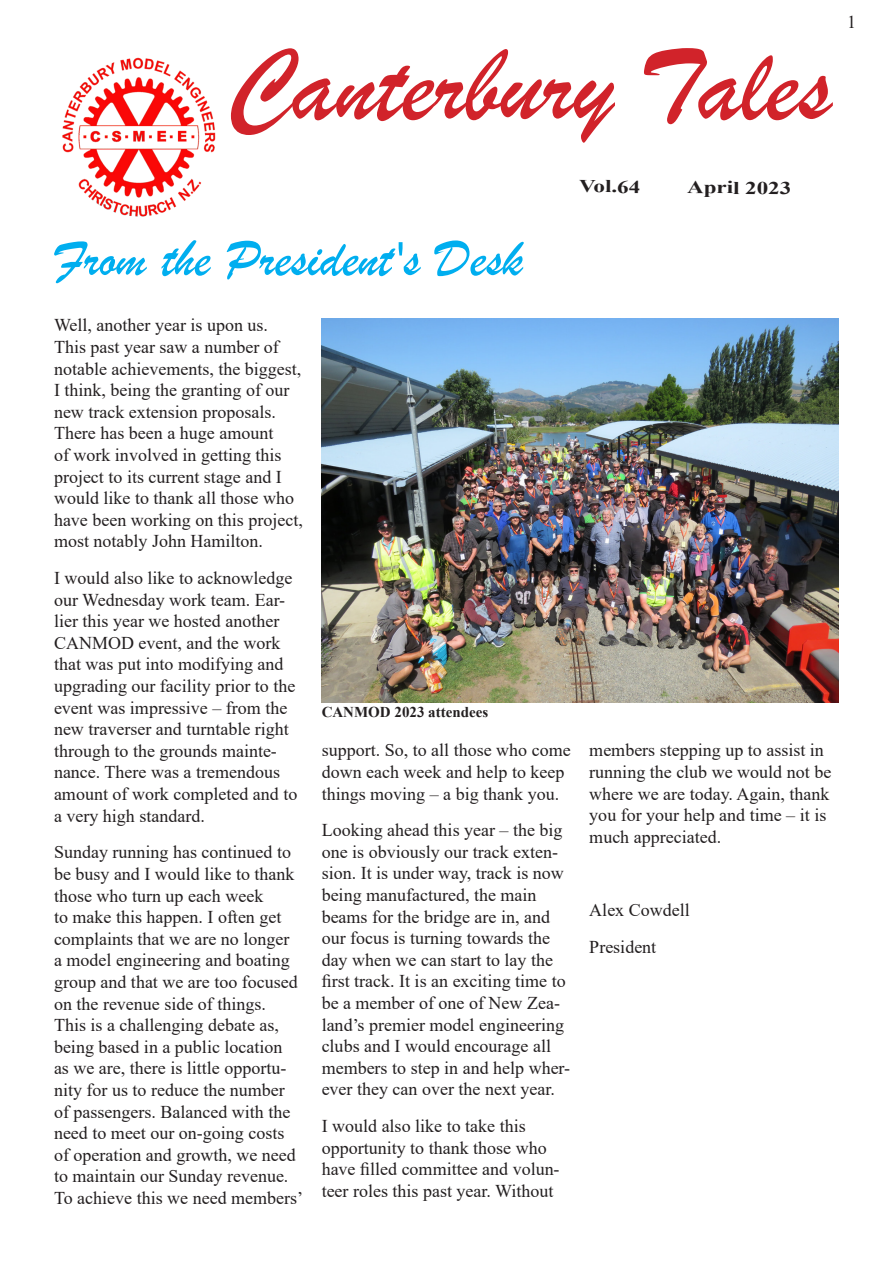
<style>
.page{position:relative;width:893px;height:1263px;background:#fff}
.page>*{position:absolute;margin:0;border:0;box-sizing:border-box;transform-origin:0 0}
.t1{font:108px "Brush Script";color:#d1232a}
.t2{font:54px "Brush Script";color:#00aeef}
.t3{font:18px/21.6px "Times New Roman";color:#231f20}
.t4{font:700 18px "Times New Roman";color:#231f20;scale:1.28 1}
.t5{font:700 15px "Times New Roman";color:#231f20}
</style>
<div class="page">
<img style="left:62px;top:57px;width:154px;height:160px">
<img style="left:322px;top:319px;width:517px;height:384px">
<p class="t1" style="left:227px;top:20px;width:606px">Canterbury Tales</p>
<p class="t4" style="left:579px;top:173px;width:49px;rotate:1deg">Vol.64</p>
<p class="t4" style="left:687px;top:174px;width:83px;rotate:1deg">April 2023</p>
<p class="t3" style="left:847px;top:11px;width:10px">1</p>
<p class="t2" style="left:54px;top:226px;width:470px">From the President's Desk</p>
<p class="t3" style="left:54px;top:314px;width:250px">Well, another year is upon us.<br>This past year saw a number of notable achievements, the biggest,<br>I think, being the granting of our new track extension proposals.<br>There has been a huge amount<br>of work involved in getting this project to its current stage and I would like to thank all those who have been working on this project, most notably John Hamilton.</p>
<p class="t3" style="left:54px;top:567px;width:245px">I would also like to acknowledge our Wednesday work team. Ear&shy;lier this year we hosted another<br>CANMOD event, and the work that was put into modifying and upgrading our facility prior to the event was impressive – from the new traverser and turntable right through to the grounds mainte&shy;nance. There was a tremendous amount of work completed and to a very high standard.</p>
<p class="t3" style="left:54px;top:841px;width:251px">Sunday running has continued to be busy and I would like to thank those who turn up each week<br>to make this happen. I often get complaints that we are no longer<br>a model engineering and boating group and that we are too focused on the revenue side of things.<br>This is a challenging debate as, being based in a public location<br>as we are, there is little opportu&shy;nity for us to reduce the number of passengers. Balanced with the need to meet our on-going costs of operation and growth, we need to maintain our Sunday revenue.<br>To achieve this we need members’</p>
<p class="t5" style="left:322px;top:701px;width:168px">CANMOD 2023 attendees</p>
<p class="t3" style="left:322px;top:739px;width:250px">support. So, to all those who come down each week and help to keep things moving – a big thank you.</p>
<p class="t3" style="left:322px;top:819px;width:250px">Looking ahead this year – the big one is obviously our track exten&shy;sion. It is under way, track is now being manufactured, the main beams for the bridge are in, and our focus is turning towards the day when we can start to lay the first track. It is an exciting time to be a member of one of New Zea&shy;land’s premier model engineering clubs and I would encourage all members to step in and help wher&shy;ever they can over the next year.</p>
<p class="t3" style="left:322px;top:1114px;width:239px">I would also like to take this opportunity to thank those who have filled committee and volun&shy;teer roles this past year. Without</p>
<p class="t3" style="left:589px;top:739px;width:243px">members stepping up to assist in running the club we would not be where we are today. Again, thank you for your help and time – it is much appreciated.</p>
<p class="t3" style="left:589px;top:898px;width:102px">Alex Cowdell</p>
<p class="t3" style="left:589px;top:935px;width:68px">President</p>
</div>
